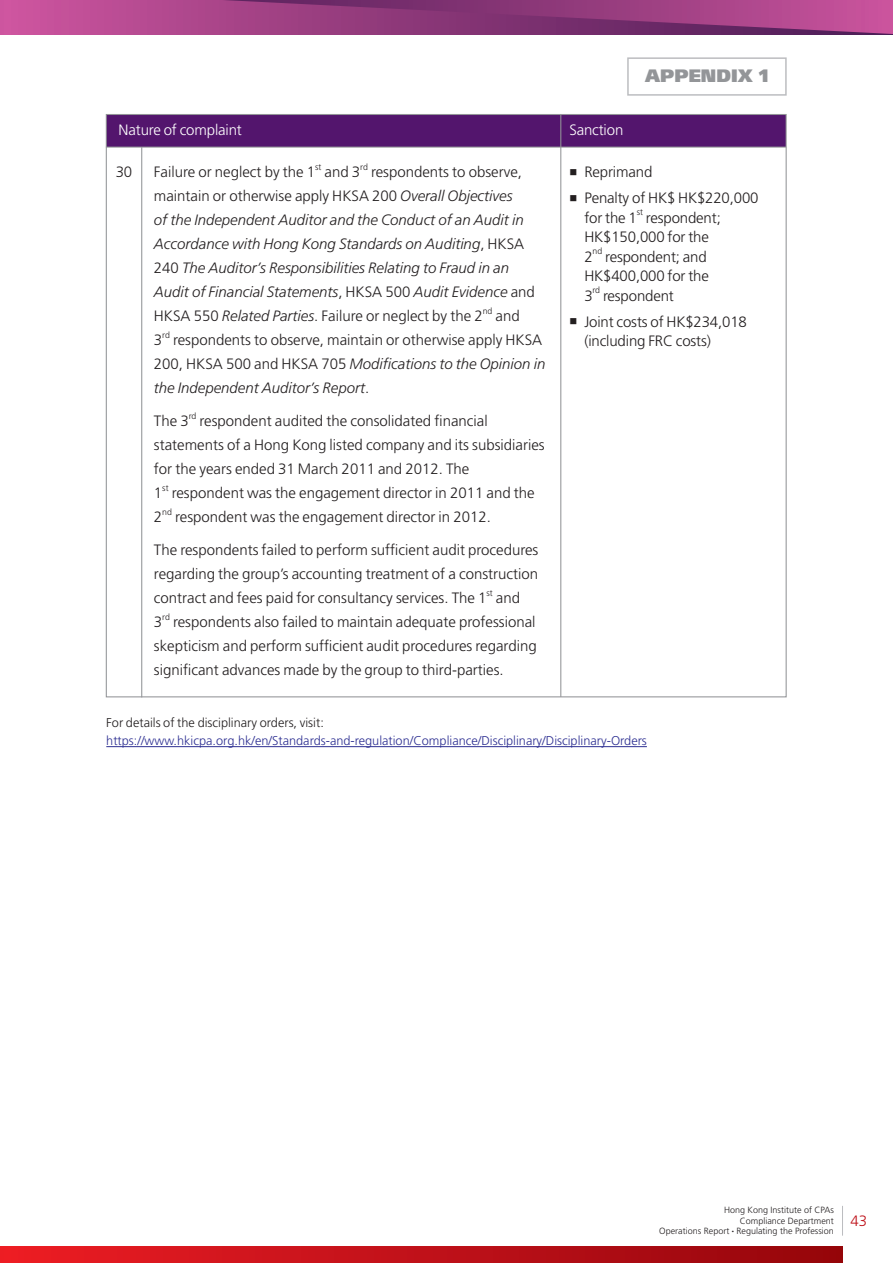
<style>
.page{position:relative;width:893px;height:1263px;background:#fff}
.page>*{position:absolute;margin:0;border:0;box-sizing:border-box;transform-origin:0 0}
.t1{font:900 18px "Frutiger";color:#939598}
.t2{font:300 15px/24px "Frutiger";color:#231f20}
.t3{font:italic 300 15px/24px "Frutiger";color:#231f20}
.t4{font:300 15px "Frutiger";letter-spacing:-.01em;color:#fff}
.t5{font:300 15px "Frutiger";color:#be1119}
.t6{font:300 12.75px "Frutiger";color:#2e3092}
.t7{font:300 12.75px "Frutiger";color:#231f20}
.t8{font:300 9px/10.5px "Frutiger";color:#231f20;text-align:right}
.t9{font:300 8.7px "Frutiger";letter-spacing:-.01em;color:#231f20}
.s1{font-style:normal}
.s2{font-style:italic}
</style>
<div class="page">
<div style="left:0;top:0;width:893px;height:34px;background:#ab468a"></div>
<svg style="left:225px;top:0;width:668px;height:34px"></svg>
<svg style="left:0;top:0;width:193px;height:35px"></svg>
<div style="left:0;top:1246px;width:842px;height:17px;background:linear-gradient(to right,#ec1d25,#94050c)"></div>
<svg style="left:842px;top:1206px;width:1px;height:29px"></svg>
<div style="left:107px;top:115px;width:679px;height:32px;background:#53156d"></div>
<hr style="left:560px;top:114px;width:1px;height:583px;background:#939598">
<hr style="left:106px;top:147px;width:680px;height:1px;background:#939598">
<hr style="left:141px;top:147px;width:1px;height:550px;background:#939598">
<hr style="left:106px;top:746px;width:541px;height:1px;background:#2e3092">
<div style="left:627px;top:57px;width:160px;height:39px;border:2px solid #bcbdc0"></div>
<p class="t4" style="left:119px;top:121px;width:125px">Nature of complaint</p>
<p class="t4" style="left:569px;top:121px;width:55px">Sanction</p>
<p class="t1" style="left:645px;top:65px;width:125px">APPENDIX 1</p>
<p class="t2" style="left:116px;top:160px;width:18px">30</p>
<p class="t2" style="left:154px;top:160px;width:163px">Failure or neglect by the 1</p>
<p class="t9" style="left:315px;top:162px;width:8px">st</p>
<p class="t2" style="left:325px;top:160px;width:37px">and 3</p>
<p class="t9" style="left:360px;top:162px;width:9px">rd</p>
<p class="t3" style="left:154px;top:160px;width:382px;text-indent:217px"><span class="s1">respondents to observe, maintain or otherwise apply HKSA 200</span> Overall Objectives<br>of the Independent Auditor and the Conduct of an Audit in Accordance with Hong Kong Standards on Auditing<span class="s1">, HKSA 240</span> The Auditor’s Responsibilities Relating to Fraud in an Audit of Financial Statements<span class="s1">, HKSA 500</span> Audit Evidence <span class="s1">and HKSA 550</span> Related Parties<span class="s1">. Failure or neglect by the 2</span></p>
<p class="t9" style="left:483px;top:306px;width:11px">nd</p>
<p class="t2" style="left:496px;top:304px;width:26px">and</p>
<p class="t2" style="left:154px;top:328px;width:10px">3</p>
<p class="t9" style="left:162px;top:330px;width:9px">rd</p>
<p class="t2" style="left:154px;top:328px;width:393px;text-indent:19px">respondents to observe, maintain or otherwise apply HKSA<br>200, HKSA 500 and HKSA 705 <span class="s2">Modifications to the Opinion in the Independent Auditor’s Report</span>.</p>
<p class="t2" style="left:154px;top:409px;width:36px">The 3</p>
<p class="t9" style="left:189px;top:411px;width:9px">rd</p>
<p class="t2" style="left:154px;top:409px;width:392px;text-indent:46px">respondent audited the consolidated financial statements of a Hong Kong listed company and its subsidiaries for the years ended 31 March 2011 and 2012. The<br>1</p>
<p class="t9" style="left:162px;top:483px;width:8px">st</p>
<p class="t2" style="left:172px;top:481px;width:364px">respondent was the engagement director in 2011 and the</p>
<p class="t2" style="left:154px;top:505px;width:10px">2</p>
<p class="t9" style="left:162px;top:507px;width:11px">nd</p>
<p class="t2" style="left:175px;top:505px;width:317px">respondent was the engagement director in 2012.</p>
<p class="t2" style="left:154px;top:538px;width:386px;text-align:justify">The respondents failed to perform sufficient audit procedures regarding the group’s accounting treatment of a construction contract and fees paid for consultancy services. The 1</p>
<p class="t9" style="left:486px;top:588px;width:8px">st</p>
<p class="t2" style="left:496px;top:586px;width:26px">and</p>
<p class="t2" style="left:154px;top:610px;width:10px">3</p>
<p class="t9" style="left:162px;top:612px;width:9px">rd</p>
<p class="t2" style="left:154px;top:610px;width:384px;text-align:justify;text-indent:19px">respondents also failed to maintain adequate professional skepticism and perform sufficient audit procedures regarding significant advances made by the group to third-parties.</p>
<p class="t2" style="left:569px;top:160px;width:84px">■ Reprimand</p>
<p class="t2" style="left:584px;top:188px;width:176px;line-height:19.5px;text-indent:-15px">■ Penalty of HK$ HK$220,000 for the 1</p>
<p class="t9" style="left:637px;top:207px;width:8px">st</p>
<p class="t2" style="left:584px;top:208px;width:138px;line-height:19.5px;text-indent:62px">respondent;<br>HK$150,000 for the<br>2</p>
<p class="t9" style="left:593px;top:246px;width:11px">nd</p>
<p class="t2" style="left:584px;top:247px;width:126px;line-height:19.5px;text-indent:21px">respondent; and<br>HK$400,000 for the<br>3</p>
<p class="t9" style="left:593px;top:285px;width:9px">rd</p>
<p class="t2" style="left:603px;top:284px;width:72px">respondent</p>
<p class="t2" style="left:584px;top:312px;width:164px;line-height:19.5px;text-indent:-15px">■ Joint costs of HK$234,018 (including FRC costs)</p>
<p class="t7" style="left:106px;top:716px;width:219px">For details of the disciplinary orders, visit:</p>
<p class="t6" style="left:106px;top:734px;width:542px">https://www.hkicpa.org.hk/en/Standards-and-regulation/Compliance/Disciplinary/Disciplinary-Orders</p>
<p class="t8" style="left:659px;top:1205px;width:176px">Hong Kong Institute of CPAs<br>Compliance Department<br>Operations Report <sup>•</sup> Regulating the Profession</p>
<p class="t5" style="left:850px;top:1212px;width:18px">43</p>
</div>
